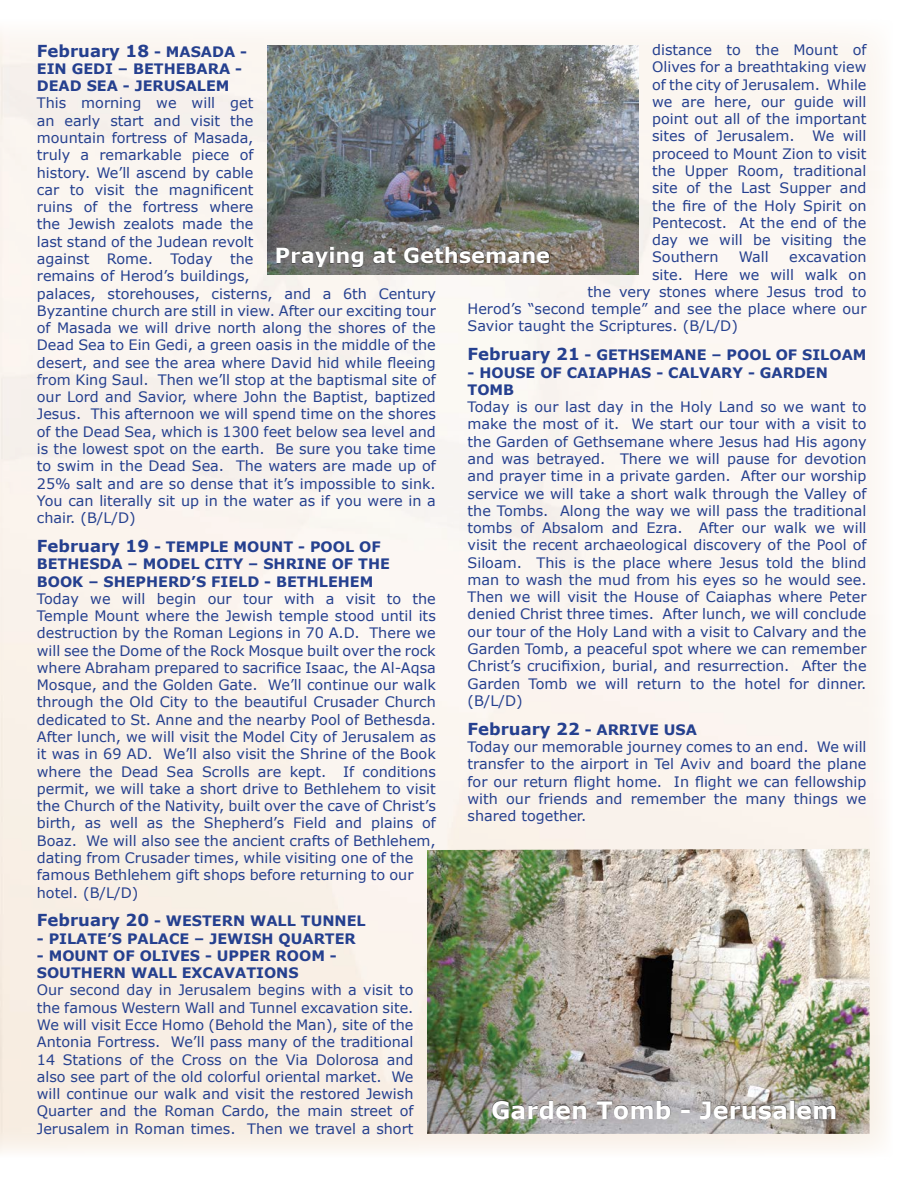
<style>
.page{position:relative;width:918px;height:1188px;background:#fff}
.page>*{position:absolute;margin:0;border:0;box-sizing:border-box;transform-origin:0 0}
.t1{font:700 24px "Verdana";color:#fff}
.t2{font:700 21px "Verdana";color:#fff}
.t3{font:700 16.5px "Verdana";color:#25408f}
.t4{font:14.4px/17.2px "Verdana";color:#25408f;text-align:justify}
.t5{font:700 14.4px/17.2px "Verdana";color:#25408f}
.s1{font-size:14.4px}
.s2{font-size:16.5px}
</style>
<div class="page">
<img style="left:427px;top:849px;width:443px;height:285px">
<div style="left:492px;top:1100px;width:344px;height:19px;background:#000;opacity:.75"></div>
<img style="left:267px;top:45px;width:372px;height:230px">
<svg style="left:277px;top:247px;width:273px;height:20px;background:#4d4a45"></svg>
<p class="t4" style="left:652px;top:41px;width:216px">distance to the Mount of Olives for a breathtaking view of the city of Jerusalem. While we are here, our guide will point out all of the important sites of Jerusalem. We will proceed to Mount Zion to visit the Upper Room, traditional site of the Last Supper and the fire of the Holy Spirit on Pentecost. At the end of the day we will be visiting the Southern</p>
<p class="t3" style="left:37px;top:40px;width:212px">February 18 <span class="s1">- MASADA -</span></p>
<p class="t5" style="left:37px;top:60px;width:207px">EIN GEDI – BETHEBARA -<br>DEAD SEA - JERUSALEM</p>
<p class="t4" style="left:37px;top:94px;width:401px;text-align:left">This morning we will get<br>an early start and visit the<br>mountain fortress of Masada,<br>truly a remarkable piece of<br>history. We’ll ascend by cable<br>car to visit the magnificent<br>ruins of the fortress where<br>the Jewish zealots made the<br>last stand of the Judean revolt<br>against Rome. Today the<br>remains of Herod’s buildings,<br>palaces, storehouses, cisterns, and a 6th Century Byzantine church are still in view. After our exciting tour of Masada we will drive north along the shores of the Dead Sea to Ein Gedi, a green oasis in the middle of the desert, and see the area where David hid while fleeing from King Saul. Then we’ll stop at the baptismal site of our Lord and Savior, where John the Baptist, baptized Jesus. This afternoon we will spend time on the shores of the Dead Sea, which is 1300 feet below sea level and is the lowest spot on the earth. Be sure you take time to swim in the Dead Sea. The waters are made up of 25% salt and are so dense that it’s impossible to sink.<br>You can literally sit up in the water as if you were in a chair. (B/L/D)</p>
<p class="t5" style="left:37px;top:538px;width:355px"><span class="s2">February 19</span> - TEMPLE MOUNT - POOL OF<br>BETHESDA – MODEL CITY – SHRINE OF THE<br>BOOK – SHEPHERD’S FIELD - BETHLEHEM</p>
<p class="t4" style="left:37px;top:589px;width:401px;text-align:left">Today we will begin our tour with a visit to the Temple Mount where the Jewish temple stood until its destruction by the Roman Legions in 70 A.D. There we will see the Dome of the Rock Mosque built over the rock where Abraham prepared to sacrifice Isaac, the Al-Aqsa Mosque, and the Golden Gate. We’ll continue our walk through the Old City to the beautiful Crusader Church dedicated to St. Anne and the nearby Pool of Bethesda.<br>After lunch, we will visit the Model City of Jerusalem as it was in 69 AD. We’ll also visit the Shrine of the Book where the Dead Sea Scrolls are kept. If conditions permit, we will take a short drive to Bethlehem to visit the Church of the Nativity, built over the cave of Christ’s birth, as well as the Shepherd’s Field and plains of Boaz. We will also see the ancient crafts of Bethlehem, dating from Crusader times, while visiting one of the famous Bethlehem gift shops before returning to our hotel. (B/L/D)</p>
<p class="t5" style="left:37px;top:913px;width:330px"><span class="s2">February 20</span> - WESTERN WALL TUNNEL</p>
<p class="t5" style="left:37px;top:930px;width:321px">- PILATE’S PALACE – JEWISH QUARTER</p>
<p class="t5" style="left:37px;top:947px;width:302px">- MOUNT OF OLIVES - UPPER ROOM -<br>SOUTHERN WALL EXCAVATIONS</p>
<p class="t4" style="left:37px;top:981px;width:378px">Our second day in Jerusalem begins with a visit to the famous Western Wall and Tunnel excavation site.<br>We will visit Ecce Homo (Behold the Man), site of the Antonia Fortress. We’ll pass many of the traditional 14 Stations of the Cross on the Via Dolorosa and also see part of the old colorful oriental market. We will continue our walk and visit the restored Jewish Quarter and the Roman Cardo, the main street of Jerusalem in Roman times. Then we travel a short</p>
<h2 class="t2" style="left:275px;top:242px;width:277px">Praying at Gethsemane</h2>
<p class="t4" style="left:739px;top:248px;width:32px">Wall</p>
<p class="t4" style="left:789px;top:248px;width:79px">excavation</p>
<p class="t4" style="left:652px;top:265px;width:216px">site. Here we will walk on</p>
<p class="t4" style="left:588px;top:283px;width:281px">the very stones where Jesus trod to</p>
<p class="t4" style="left:468px;top:300px;width:401px">Herod’s “second temple” and see the place where our</p>
<p class="t4" style="left:468px;top:317px;width:272px">Savior taught the Scriptures. (B/L/D)</p>
<p class="t5" style="left:468px;top:347px;width:400px"><span class="s2">February 21</span> - GETHSEMANE – POOL OF SILOAM</p>
<p class="t5" style="left:468px;top:364px;width:362px">- HOUSE OF CAIAPHAS - CALVARY - GARDEN<br>TOMB</p>
<p class="t4" style="left:468px;top:398px;width:401px">Today is our last day in the Holy Land so we want to make the most of it. We start our tour with a visit to the Garden of Gethsemane where Jesus had His agony and was betrayed. There we will pause for devotion and prayer time in a private garden. After our worship service we will take a short walk through the Valley of the Tombs. Along the way we will pass the traditional tombs of Absalom and Ezra. After our walk we will visit the recent archaeological discovery of the Pool of Siloam. This is the place where Jesus told the blind man to wash the mud from his eyes so he would see.<br>Then we will visit the House of Caiaphas where Peter denied Christ three times. After lunch, we will conclude our tour of the Holy Land with a visit to Calvary and the Garden Tomb, a peaceful spot where we can remember Christ’s crucifixion, burial, and resurrection. After the Garden Tomb we will return to the hotel for dinner. (B/L/D)</p>
<p class="t3" style="left:468px;top:718px;width:231px">February 22 <span class="s1">- ARRIVE USA</span></p>
<p class="t4" style="left:468px;top:738px;width:401px">Today our memorable journey comes to an end. We will transfer to the airport in Tel Aviv and board the plane for our return flight home. In flight we can fellowship with our friends and remember the many things we shared together.</p>
<h1 class="t1" style="left:491px;top:1094px;width:348px">Garden Tomb - Jerusalem</h1>
</div>
